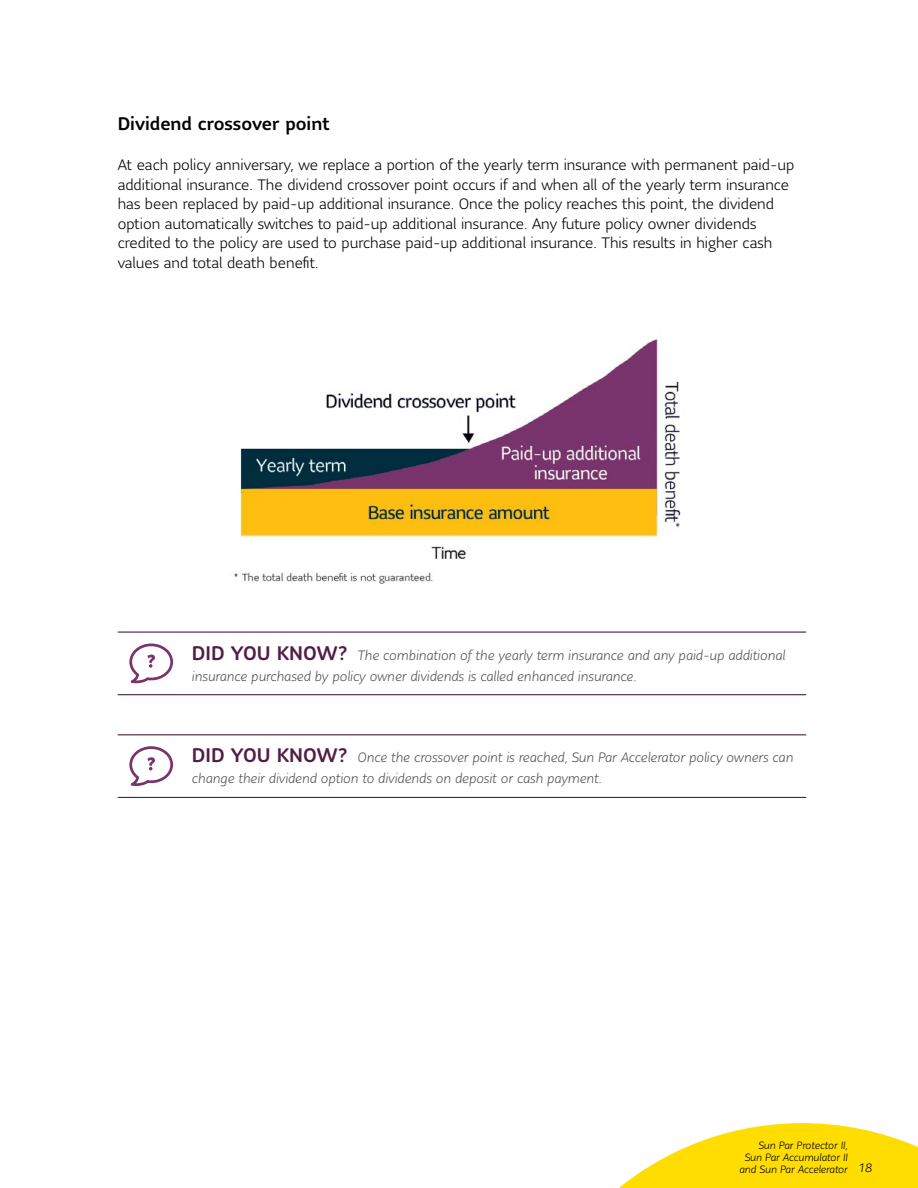
<style>
.page{position:relative;width:918px;height:1188px;background:#fff}
.page>*{position:absolute;margin:0;border:0;box-sizing:border-box;transform-origin:0 0}
.t1{font:500 18px "Sun Life Sans";color:#000}
.t2{font:300 15px/19.5px "Sun Life Sans";color:#000}
.t3{font:italic 300 13.5px/21px "Sun Life Sans";color:#555}
.t4{font:italic 300 10.5px "Sun Life Sans";color:#000}
.s1{font-weight:500;font-style:normal;font-size:19.5px;color:#511e44}
.s2{font-size:12px}
</style>
<div class="page">
<svg style="left:619px;top:1123px;width:299px;height:65px"></svg>
<img style="left:234px;top:339px;width:447px;height:245px">
<hr style="left:118px;top:632px;width:688px;height:1px;background:#511e44">
<hr style="left:118px;top:694px;width:688px;height:1px;background:#511e44">
<hr style="left:118px;top:734px;width:688px;height:1px;background:#511e44">
<hr style="left:118px;top:797px;width:688px;height:1px;background:#511e44">
<svg style="left:129px;top:644px;width:44px;height:39px"></svg>
<svg style="left:129px;top:746px;width:44px;height:40px"></svg>
<p class="t1" style="left:118px;top:112px;width:213px">Dividend crossover point</p>
<p class="t2" style="left:118px;top:155px;width:678px">At each policy anniversary, we replace a portion of the yearly term insurance with permanent paid-up additional insurance. The dividend crossover point occurs if and when all of the yearly term insurance has been replaced by paid-up additional insurance. Once the policy reaches this point, the dividend option automatically switches to paid-up additional insurance. Any future policy owner dividends credited to the policy are used to purchase paid-up additional insurance. This results in higher cash values and total death benefit.</p>
<p class="t3" style="left:192px;top:644px;width:595px"><span class="s1">DID YOU KNOW?</span> The combination of the yearly term insurance and any paid-up additional insurance purchased by policy owner dividends is called enhanced insurance.</p>
<p class="t3" style="left:192px;top:747px;width:603px"><span class="s1">DID YOU KNOW?</span> Once the crossover point is reached, Sun Par Accelerator policy owners can change their dividend option to dividends on deposit or cash payment.</p>
<p class="t4" style="left:758px;top:1138px;width:91px">Sun Par Protector II,</p>
<p class="t4" style="left:745px;top:1150px;width:105px">Sun Par Accumulator II</p>
<p class="t4" style="left:739px;top:1162px;width:134px">and Sun Par Accelerator <span class="s2">18</span></p>
</div>
